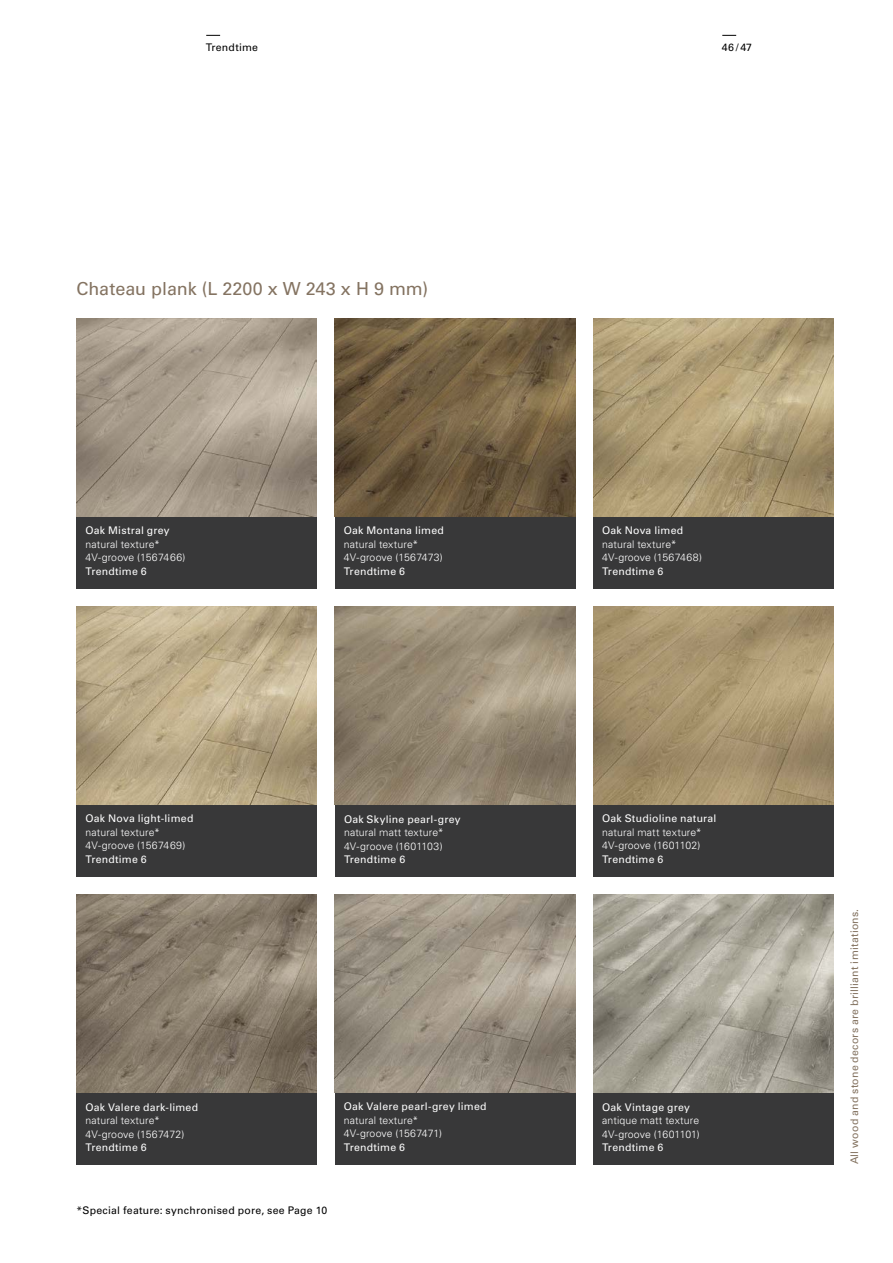
<style>
.page{position:relative;width:893px;height:1263px;background:#fff}
.page>*{position:absolute;margin:0;border:0;box-sizing:border-box;transform-origin:0 0}
.t1{font:18px "Univers LT Pro 55 Roman";color:#847361}
.t2{font:300 10.5px/13.5px "Univers LT Pro 45";letter-spacing:.01em;color:#fff}
.t3{font:10.5px "Univers LT Pro 55 Roman";letter-spacing:.02em;color:#fff}
.t4{font:10.5px "Univers LT Pro 55 Roman";letter-spacing:.025em;color:#000}
.t5{font:10.5px "Univers LT Pro 55 Roman";letter-spacing:.02em;color:#847361}
</style>
<div class="page">
<img style="left:77px;top:894px;width:240px;height:198px">
<div style="left:77px;top:516px;width:240px;height:72px;background:#383839"></div>
<div style="left:593px;top:516px;width:240px;height:72px;background:#383839"></div>
<div style="left:593px;top:804px;width:240px;height:72px;background:#383839"></div>
<div style="left:335px;top:804px;width:240px;height:72px;background:#383839"></div>
<div style="left:77px;top:1092px;width:240px;height:72px;background:#383839"></div>
<div style="left:335px;top:516px;width:240px;height:72px;background:#383839"></div>
<div style="left:77px;top:804px;width:240px;height:72px;background:#383839"></div>
<div style="left:593px;top:1092px;width:240px;height:72px;background:#383839"></div>
<div style="left:335px;top:1092px;width:240px;height:72px;background:#383839"></div>
<img style="left:335px;top:318px;width:240px;height:198px">
<img style="left:335px;top:606px;width:240px;height:198px">
<img style="left:77px;top:606px;width:240px;height:198px">
<img style="left:77px;top:318px;width:240px;height:198px">
<img style="left:593px;top:318px;width:240px;height:198px">
<img style="left:593px;top:606px;width:240px;height:198px">
<img style="left:593px;top:894px;width:240px;height:198px">
<img style="left:335px;top:894px;width:240px;height:198px">
<svg style="left:206px;top:35px;width:14px;height:1px"></svg>
<svg style="left:722px;top:35px;width:14px;height:1px"></svg>
<p class="t4" style="left:206px;top:41px;width:54px">Trendtime</p>
<h1 class="t1" style="left:77px;top:278px;width:353px">Chateau plank (L 2200 x W 243 x H 9 mm)</h1>
<p class="t3" style="left:86px;top:524px;width:86px">Oak Mistral grey</p>
<p class="t2" style="left:86px;top:537px;width:101px">natural texture*<br>4V-groove (1567466)</p>
<p class="t3" style="left:86px;top:565px;width:63px">Trendtime 6</p>
<p class="t3" style="left:344px;top:524px;width:102px">Oak Montana limed</p>
<p class="t2" style="left:344px;top:537px;width:101px">natural texture*<br>4V-groove (1567473)</p>
<p class="t3" style="left:344px;top:565px;width:63px">Trendtime 6</p>
<p class="t3" style="left:86px;top:812px;width:109px">Oak Nova light-limed</p>
<p class="t2" style="left:86px;top:825px;width:101px">natural texture*<br>4V-groove (1567469)</p>
<p class="t3" style="left:86px;top:853px;width:63px">Trendtime 6</p>
<p class="t3" style="left:344px;top:812px;width:118px">Oak Skyline pearl-grey</p>
<p class="t2" style="left:344px;top:825px;width:101px">natural matt texture*<br>4V-groove (1601103)</p>
<p class="t3" style="left:344px;top:853px;width:63px">Trendtime 6</p>
<p class="t3" style="left:86px;top:1100px;width:114px">Oak Valere dark-limed</p>
<p class="t2" style="left:86px;top:1113px;width:100px">natural texture*<br>4V-groove (1567472)</p>
<p class="t3" style="left:86px;top:1141px;width:63px">Trendtime 6</p>
<p class="t3" style="left:344px;top:1100px;width:144px">Oak Valere pearl-grey limed</p>
<p class="t2" style="left:344px;top:1113px;width:100px">natural texture*<br>4V-groove (1567471)</p>
<p class="t3" style="left:344px;top:1141px;width:63px">Trendtime 6</p>
<p class="t4" style="left:77px;top:1204px;width:252px">*Special feature: synchronised pore, see Page 10</p>
<p class="t4" style="left:722px;top:41px;width:32px">46 / 47</p>
<p class="t3" style="left:602px;top:524px;width:83px">Oak Nova limed</p>
<p class="t2" style="left:602px;top:537px;width:101px">natural texture*<br>4V-groove (1567468)</p>
<p class="t3" style="left:602px;top:565px;width:63px">Trendtime 6</p>
<p class="t3" style="left:602px;top:812px;width:116px">Oak Studioline natural</p>
<p class="t2" style="left:602px;top:825px;width:101px">natural matt texture*<br>4V-groove (1601102)</p>
<p class="t3" style="left:602px;top:853px;width:63px">Trendtime 6</p>
<p class="t3" style="left:602px;top:1100px;width:89px">Oak Vintage grey</p>
<p class="t2" style="left:602px;top:1113px;width:99px">antique matt texture<br>4V-groove (1601101)</p>
<p class="t3" style="left:602px;top:1141px;width:63px">Trendtime 6</p>
<p class="t5" style="left:848px;top:1164px;width:257px;rotate:-90deg">All wood and stone decors are brilliant imitations.</p>
</div>
